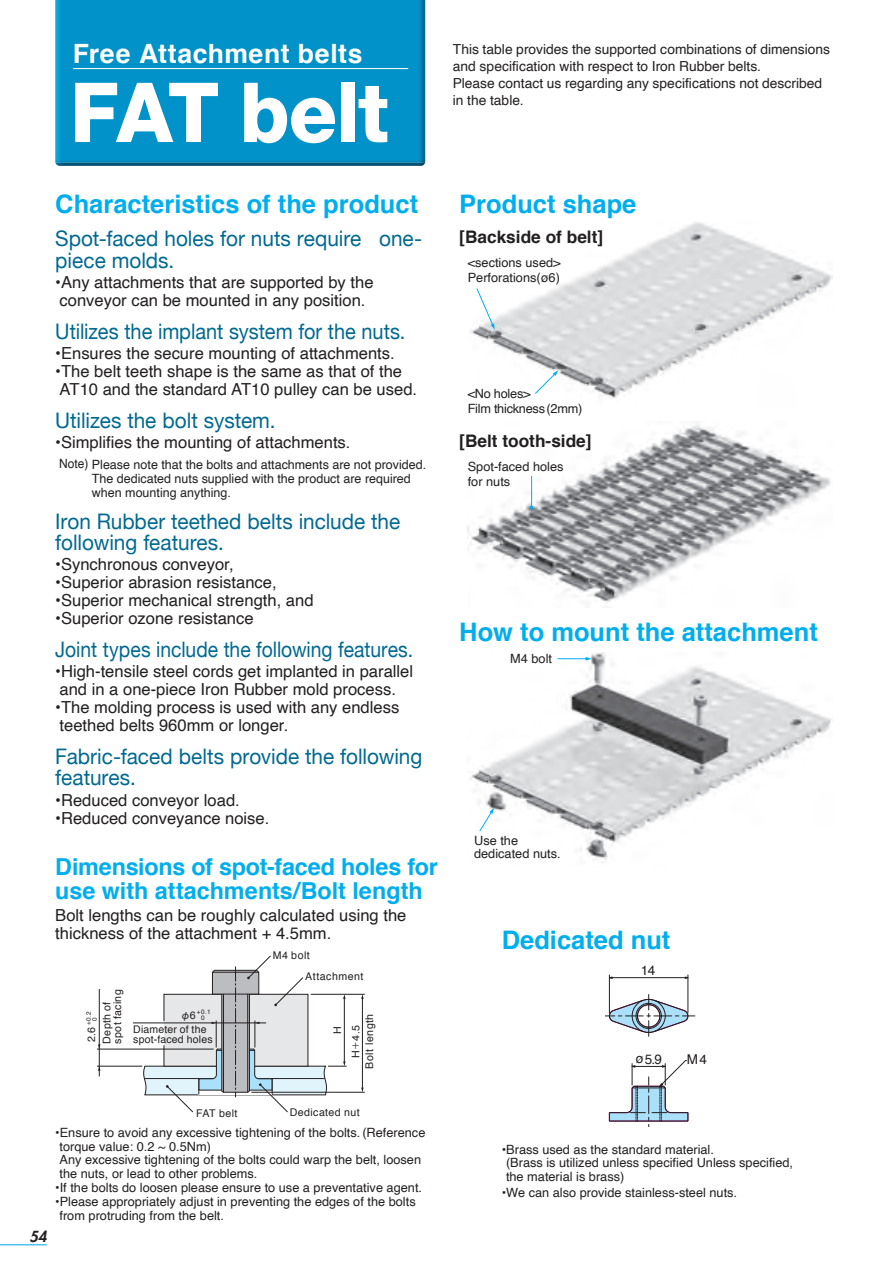
<style>
.page{position:relative;width:893px;height:1263px;background:#fff}
.page>*{position:absolute;margin:0;border:0;box-sizing:border-box;transform-origin:0 0}
.t1{font:800 82.95px "Helvetica Neue";letter-spacing:-.02em;color:#fff;scale:.96 1}
.t2{font:700 26.55px "Helvetica";letter-spacing:.02em;color:#fff}
.t3{font:700 25.5px "Helvetica";color:#00aeef}
.t4{font:700 23.4px/24.5px "Helvetica";letter-spacing:-.005em;color:#00aeef}
.t5{font:21.45px/21.3px "Helvetica Neue";color:#006991}
.t6{font:21.45px "Helvetica Neue";color:#006991;scale:.9 1}
.t7{font:21.45px "Helvetica Neue";color:#006991;scale:.93 1}
.t8{font:700 17.25px "Helvetica";color:#231f20}
.t9{font:16.65px/18.1px "Helvetica";color:#231f20}
.t10{font:italic 800 14.85px "Futura";color:#231f20}
.t11{font:13.8px/17px "Helvetica";color:#231f20}
.t12{font:13.5px "Helvetica";color:#231f20}
.t13{font:12.75px/13.8px "Helvetica";color:#231f20}
.t14{font:12.75px/14.2px "Helvetica";color:#231f20;scale:.94 1}
.t15{font:12.75px/14.9px "Helvetica";letter-spacing:-.02em;color:#231f20}
.t16{font:300 10.8px/14.4px "Shin Go Pr 5";color:#231f20}
.t17{font:10.65px/10.5px "Helvetica";letter-spacing:.035em;color:#231f20}
.t18{font:10.5px/9.8px "Helvetica";letter-spacing:.015em;color:#231f20}
.t19{font:9px "Helvetica";letter-spacing:.01em;color:#231f20}
.t20{font:6.45px/6px "Helvetica";color:#231f20}
.s1{font-size:10.65px}
.s2{font-family:"Gothic BBB Pr 5";font-weight:500;font-size:10.65px}
.s3{font-family:"Gothic BBB Pr 5";font-weight:500;font-size:8.55px}
</style>
<div class="page">
<hr style="left:0;top:1244px;width:47px;height:1px;background:#00aeef">
<div style="left:55px;top:0;width:370px;height:166px;background:#0092c8"></div>
<hr style="left:73px;top:68px;width:335px;height:1px;background:#fff">
<img style="left:470px;top:222px;width:362px;height:177px">
<img style="left:470px;top:653px;width:361px;height:210px">
<img style="left:468px;top:424px;width:363px;height:179px">
<svg style="left:534px;top:370px;width:24px;height:24px"></svg>
<svg style="left:476px;top:288px;width:19px;height:42px"></svg>
<hr style="left:531px;top:477px;width:1px;height:32px;background:#00aeef">
<svg style="left:530px;top:506px;width:3px;height:6px"></svg>
<hr style="left:558px;top:658px;width:30px;height:1px;background:#00aeef">
<svg style="left:586px;top:657px;width:6px;height:3px"></svg>
<svg style="left:479px;top:808px;width:15px;height:24px"></svg>
<hr style="left:133px;top:1023px;width:133px;height:1px;background:#231f20">
<hr style="left:311px;top:994px;width:54px;height:1px;background:#231f20">
<hr style="left:251px;top:1092px;width:114px;height:1px;background:#231f20">
<hr style="left:362px;top:997px;width:1px;height:92px;background:#231f20">
<hr style="left:97px;top:1066px;width:45px;height:1px;background:#231f20">
<hr style="left:97px;top:1049px;width:117px;height:1px;background:#231f20">
<hr style="left:99px;top:989px;width:1px;height:87px;background:#231f20">
<svg style="left:606px;top:994px;width:89px;height:42px"></svg>
<hr style="left:609px;top:975px;width:1px;height:38px;background:#231f20">
<hr style="left:688px;top:975px;width:1px;height:38px;background:#231f20">
<hr style="left:609px;top:977px;width:79px;height:1px;background:#231f20">
<svg style="left:609px;top:1060px;width:80px;height:67px"></svg>
<svg style="left:143px;top:955px;width:204px;height:158px"></svg>
<h2 class="t2" style="left:73px;top:32px;width:291px">Free Attachment belts</h2>
<h1 class="t1" style="left:70px;top:63px;width:333px">FAT belt</h1>
<p class="t11" style="left:453px;top:41px;width:379px">This table provides the supported combinations of dimensions and specification with respect to Iron Rubber belts.<br>Please contact us regarding any specifications not described in the table.</p>
<h3 class="t3" style="left:55px;top:184px;width:364px">Characteristics of the product</h3>
<h3 class="t3" style="left:459px;top:184px;width:179px">Product shape</h3>
<p class="t5" style="left:55px;top:229px;width:368px">Spot-faced holes for nuts require one&shy;piece molds.</p>
<p class="t9" style="left:55px;top:273px;width:320px">•Any attachments that are supported by the conveyor can be mounted in any position.</p>
<p class="t7" style="left:55px;top:316px;width:378px">Utilizes the implant system for the nuts.</p>
<p class="t9" style="left:55px;top:344px;width:341px">•Ensures the secure mounting of attachments.</p>
<p class="t9" style="left:55px;top:362px;width:363px">•The belt teeth shape is the same as that of the<br>AT10 and the standard AT10 pulley can be used.</p>
<p class="t5" style="left:55px;top:411px;width:222px">Utilizes the bolt system.</p>
<p class="t9" style="left:55px;top:433px;width:297px">•Simplifies the mounting of attachments.</p>
<p class="t14" style="left:92px;top:457px;width:357px;text-indent:-33px">Note) Please note that the bolts and attachments are not provided.<br>The dedicated nuts supplied with the product are required when mounting anything.</p>
<p class="t5" style="left:55px;top:511px;width:346px">Iron Rubber teethed belts include the following features.</p>
<p class="t9" style="left:55px;top:556px;width:180px">•Synchronous conveyor,</p>
<p class="t9" style="left:55px;top:574px;width:223px">•Superior abrasion resistance,</p>
<p class="t9" style="left:55px;top:592px;width:260px">•Superior mechanical strength, and</p>
<p class="t9" style="left:55px;top:610px;width:200px">•Superior ozone resistance</p>
<p class="t6" style="left:55px;top:634px;width:399px">Joint types include the following features.</p>
<p class="t9" style="left:55px;top:663px;width:359px">•High-tensile steel cords get implanted in parallel and in a one-piece Iron Rubber mold process.</p>
<p class="t9" style="left:55px;top:699px;width:346px">•The molding process is used with any endless teethed belts 960mm or longer.</p>
<p class="t5" style="left:55px;top:747px;width:369px">Fabric-faced belts provide the following features.</p>
<p class="t9" style="left:55px;top:791px;width:186px">•Reduced conveyor load.</p>
<p class="t9" style="left:55px;top:809px;width:216px">•Reduced conveyance noise.</p>
<h3 class="t4" style="left:55px;top:855px;width:384px">Dimensions of spot-faced holes for use with attachments/Bolt length</h3>
<p class="t9" style="left:55px;top:906px;width:353px">Bolt lengths can be roughly calculated using the thickness of the attachment + 4.5mm.</p>
<p class="t17" style="left:273px;top:950px;width:38px">M4 bolt</p>
<p class="t17" style="left:102px;top:1043px;width:55px;rotate:-90deg">Depth of spot facing</p>
<p class="t20" style="left:86px;top:1021px;width:11px;text-indent:-21px;rotate:-90deg"><span class="s1">2.6</span> +0.2<br>0</p>
<p class="t17" style="left:305px;top:971px;width:60px">Attachment</p>
<p class="t19" style="left:329px;top:973px;width:12px">50</p>
<p class="t20" style="left:201px;top:1009px;width:11px;text-indent:-21px"><span class="s2">φ</span><span class="s1">6</span> +0.1<br>0</p>
<p class="t18" style="left:133px;top:1025px;width:81px">Diameter of the spot-faced holes</p>
<p class="t17" style="left:349px;top:1069px;width:56px;line-height:13.5px;text-align:center;rotate:-90deg">H<span class="s3">＋</span>4.5<br>Bolt length</p>
<p class="t17" style="left:333px;top:1034px;width:9px;rotate:-90deg">H</p>
<p class="t8" style="left:459px;top:223px;width:145px">[Backside of belt]</p>
<p class="t13" style="left:468px;top:256px;width:94px;line-height:14.9px">&lt;sections used&gt;<br>Perforations(ø6)</p>
<p class="t16" style="left:470px;top:257px;width:71px;text-indent:-5px">〈使用個所〉穴加工（φ6）</p>
<p class="t15" style="left:468px;top:386px;width:116px">&lt;No holes&gt;<br>Film thickness (2mm)</p>
<p class="t16" style="left:478px;top:386px;width:71px;text-indent:-5px">〈未使用穴〉膜厚（2mm）</p>
<p class="t8" style="left:459px;top:427px;width:134px">[Belt tooth-side]</p>
<p class="t13" style="left:468px;top:460px;width:97px;line-height:14.9px">Spot-faced holes for nuts</p>
<p class="t16" style="left:452px;top:459px;width:87px">ナット用座ぐり穴</p>
<h3 class="t3" style="left:459px;top:611px;width:360px">How to mount the attachment</h3>
<p class="t13" style="left:510px;top:651px;width:43px">M4 bolt</p>
<p class="t16" style="left:506px;top:651px;width:52px">M4ボルト</p>
<p class="t16" style="left:473px;top:831px;width:76px">専用ナット挿入</p>
<p class="t13" style="left:474px;top:833px;width:88px">Use the dedicated nuts.</p>
<h3 class="t3" style="left:502px;top:919px;width:170px">Dedicated nut</h3>
<p class="t12" style="left:641px;top:960px;width:16px">14</p>
<p class="t12" style="left:635px;top:1048px;width:28px">ø5.9</p>
<p class="t12" style="left:687px;top:1049px;width:22px">M4</p>
<p class="t10" style="left:30px;top:1226px;width:19px">54</p>
<p class="t17" style="left:196px;top:1108px;width:43px">FAT belt</p>
<p class="t17" style="left:290px;top:1108px;width:71px">Dedicated nut</p>
<p class="t13" style="left:60px;top:1126px;width:367px;text-indent:-4px">•Ensure to avoid any excessive tightening of the bolts. (Reference torque value: 0.2 ~ 0.5Nm)<br>Any excessive tightening of the bolts could warp the belt, loosen the nuts, or lead to other problems.</p>
<p class="t13" style="left:55px;top:1181px;width:368px">•If the bolts do loosen please ensure to use a preventative agent.</p>
<p class="t13" style="left:60px;top:1195px;width:358px;text-indent:-4px">•Please appropriately adjust in preventing the edges of the bolts from protruding from the belt.</p>
<p class="t19" style="left:287px;top:1142px;width:12px;rotate:-90deg">25</p>
<p class="t19" style="left:272px;top:1215px;width:17px;rotate:-90deg">100</p>
<p class="t19" style="left:287px;top:1212px;width:12px;rotate:-90deg">25</p>
<p class="t13" style="left:506px;top:1143px;width:289px;text-indent:-4px">•Brass used as the standard material.<br>(Brass is utilized unless specified Unless specified, the material is brass)</p>
<p class="t13" style="left:502px;top:1186px;width:237px">•We can also provide stainless-steel nuts.</p>
</div>
